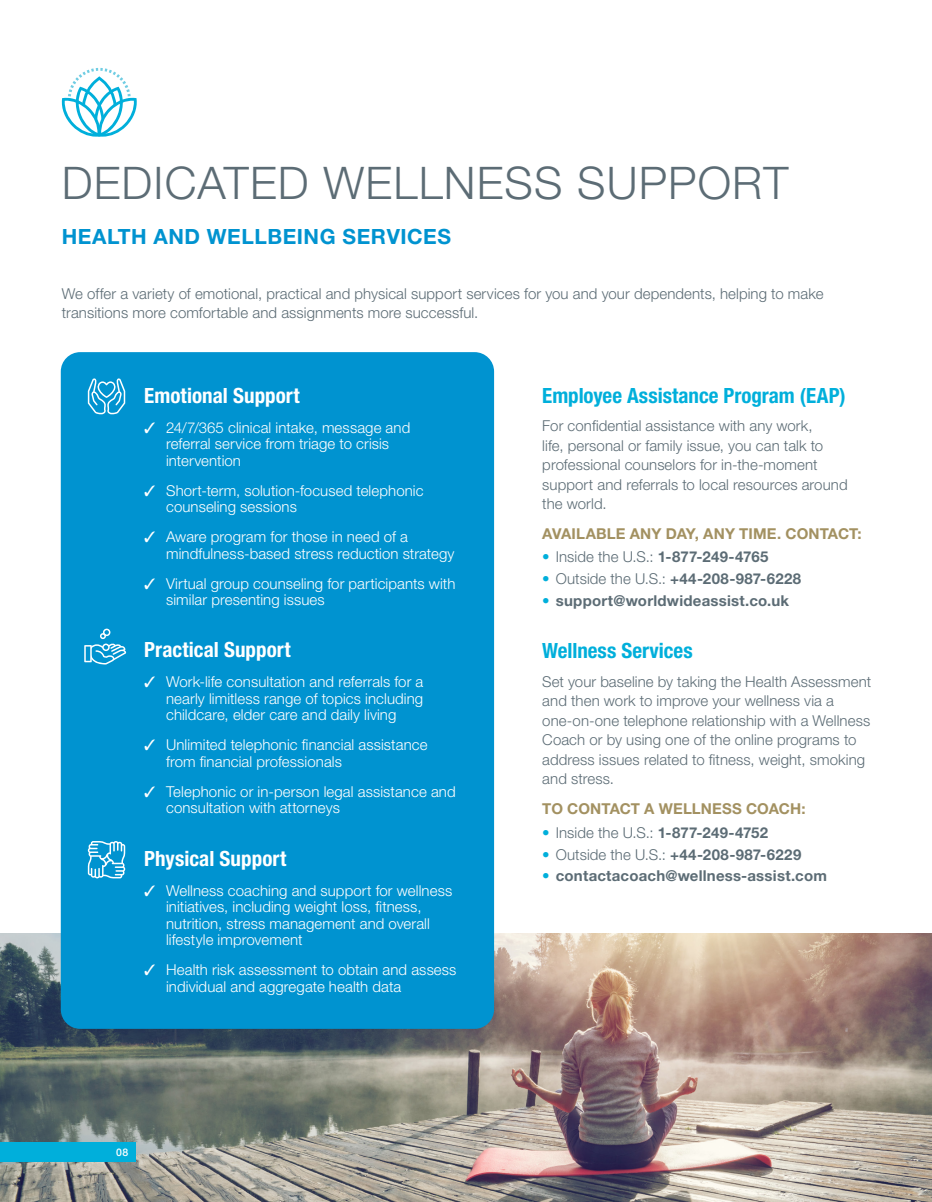
<style>
.page{position:relative;width:932px;height:1202px;background:#fff}
.page>*{position:absolute;margin:0;border:0;box-sizing:border-box;transform-origin:0 0}
.t1{font:300 45px "Helvetica Neue LT Std";letter-spacing:.025em;color:#5c6c75}
.t2{font:700 condensed 21px "Helvetica Neue LT Std";letter-spacing:.005em;color:#fff}
.t3{font:700 condensed 21px "Helvetica Neue LT Std";color:#00afdb}
.t4{font:700 21px "Helvetica Neue LT Std";letter-spacing:.025em;color:#0093d0}
.t5{font:300 15px/16.5px "Helvetica Neue LT Std";letter-spacing:.005em;color:#fff}
.t6{font:300 15px/19.5px "Helvetica Neue LT Std";letter-spacing:.005em;color:#5c6c75}
.t7{font:700 15px "Helvetica Neue LT Std";letter-spacing:.015em;color:#5c6c75}
.t8{font:700 15px "Helvetica Neue LT Std";letter-spacing:.005em;color:#a39161}
.t9{font:500 10.5px "Helvetica Neue LT Std";color:#fff}
.s1{color:#00afdb}
.s2{font-weight:700}
.s3{font-weight:300;color:#00afdb}
.s4{font-weight:300}
</style>
<div class="page">
<img style="left:0;top:933px;width:932px;height:269px">
<div style="left:61px;top:352px;width:433px;height:676px;background:#0093d0;border-radius:19px"></div>
<svg style="left:61px;top:68px;width:76px;height:69px"></svg>
<div style="left:0;top:1142px;width:136px;height:20px;background:#00afdb"></div>
<svg style="left:88px;top:378px;width:37px;height:36px"></svg>
<svg style="left:88px;top:841px;width:37px;height:37px"></svg>
<svg style="left:84px;top:628px;width:42px;height:36px"></svg>
<h1 class="t1" style="left:62px;top:155px;width:728px">DEDICATED WELLNESS SUPPORT</h1>
<h2 class="t4" style="left:62px;top:224px;width:390px">HEALTH AND WELLBEING SERVICES</h2>
<p class="t6" style="left:62px;top:283px;width:763px">We offer a variety of emotional, practical and physical support services for you and your dependents, helping to make transitions more comfortable and assignments more successful.</p>
<h2 class="t2" style="left:144px;top:382px;width:157px">Emotional Support</h2>
<p class="t5" style="left:166px;top:419px;width:246px;text-indent:-22px">✓ 24/7/365 clinical intake, message and referral service from triage to crisis intervention</p>
<p class="t5" style="left:166px;top:482px;width:259px;text-indent:-22px">✓ Short-term, solution-focused telephonic counseling sessions</p>
<p class="t5" style="left:166px;top:528px;width:290px;text-indent:-22px">✓ Aware program for those in need of a mindfulness-based stress reduction strategy</p>
<p class="t5" style="left:166px;top:575px;width:291px;text-indent:-22px">✓ Virtual group counseling for participants with similar presenting issues</p>
<h2 class="t2" style="left:144px;top:637px;width:148px">Practical Support</h2>
<p class="t5" style="left:166px;top:673px;width:259px;text-align:justify;text-indent:-22px">✓ Work-life consultation and referrals for a nearly limitless range of topics including childcare, elder care and daily living</p>
<p class="t5" style="left:166px;top:736px;width:263px;text-indent:-22px">✓ Unlimited telephonic financial assistance from financial professionals</p>
<p class="t5" style="left:166px;top:783px;width:291px;text-indent:-22px">✓ Telephonic or in-person legal assistance and consultation with attorneys</p>
<h2 class="t2" style="left:144px;top:845px;width:143px">Physical Support</h2>
<p class="t5" style="left:166px;top:881px;width:288px;text-indent:-22px">✓ Wellness coaching and support for wellness initiatives, including weight loss, fitness, nutrition, stress management and overall lifestyle improvement</p>
<p class="t5" style="left:166px;top:961px;width:292px;text-indent:-22px">✓ Health risk assessment to obtain and assess individual and aggregate health data</p>
<p class="t9" style="left:116px;top:1146px;width:14px">08</p>
<h2 class="t3" style="left:542px;top:382px;width:305px">Employee Assistance Program (EAP)</h2>
<p class="t6" style="left:542px;top:415px;width:307px">For confidential assistance with any work,<br>life, personal or family issue, you can talk to professional counselors for in-the-moment support and referrals to local resources around the world.</p>
<p class="t8" style="left:542px;top:524px;width:321px">AVAILABLE ANY DAY, ANY TIME. CONTACT:</p>
<p class="t6" style="left:542px;top:547px;width:228px"><span class="s1">•</span> Inside the U.S.: <span class="s2">1-877-249-4765</span></p>
<p class="t7" style="left:542px;top:569px;width:260px"><span class="s3">•</span> <span class="s4">Outside the U.S.:</span> +44-208-987-6228</p>
<p class="t7" style="left:542px;top:591px;width:248px"><span class="s1">•</span> support@worldwideassist.co.uk</p>
<h2 class="t3" style="left:542px;top:638px;width:152px">Wellness Services</h2>
<p class="t6" style="left:542px;top:671px;width:330px">Set your baseline by taking the Health Assessment and then work to improve your wellness via a one-on-one telephone relationship with a Wellness Coach or by using one of the online programs to address issues related to fitness, weight, smoking and stress.</p>
<p class="t8" style="left:542px;top:799px;width:265px">TO CONTACT A WELLNESS COACH:</p>
<p class="t6" style="left:542px;top:822px;width:227px"><span class="s1">•</span> Inside the U.S.: <span class="s2">1-877-249-4752</span></p>
<p class="t7" style="left:542px;top:845px;width:260px"><span class="s3">•</span> <span class="s4">Outside the U.S.:</span> +44-208-987-6229</p>
<p class="t7" style="left:542px;top:866px;width:286px"><span class="s1">•</span> contactacoach@wellness-assist.com</p>
</div>
